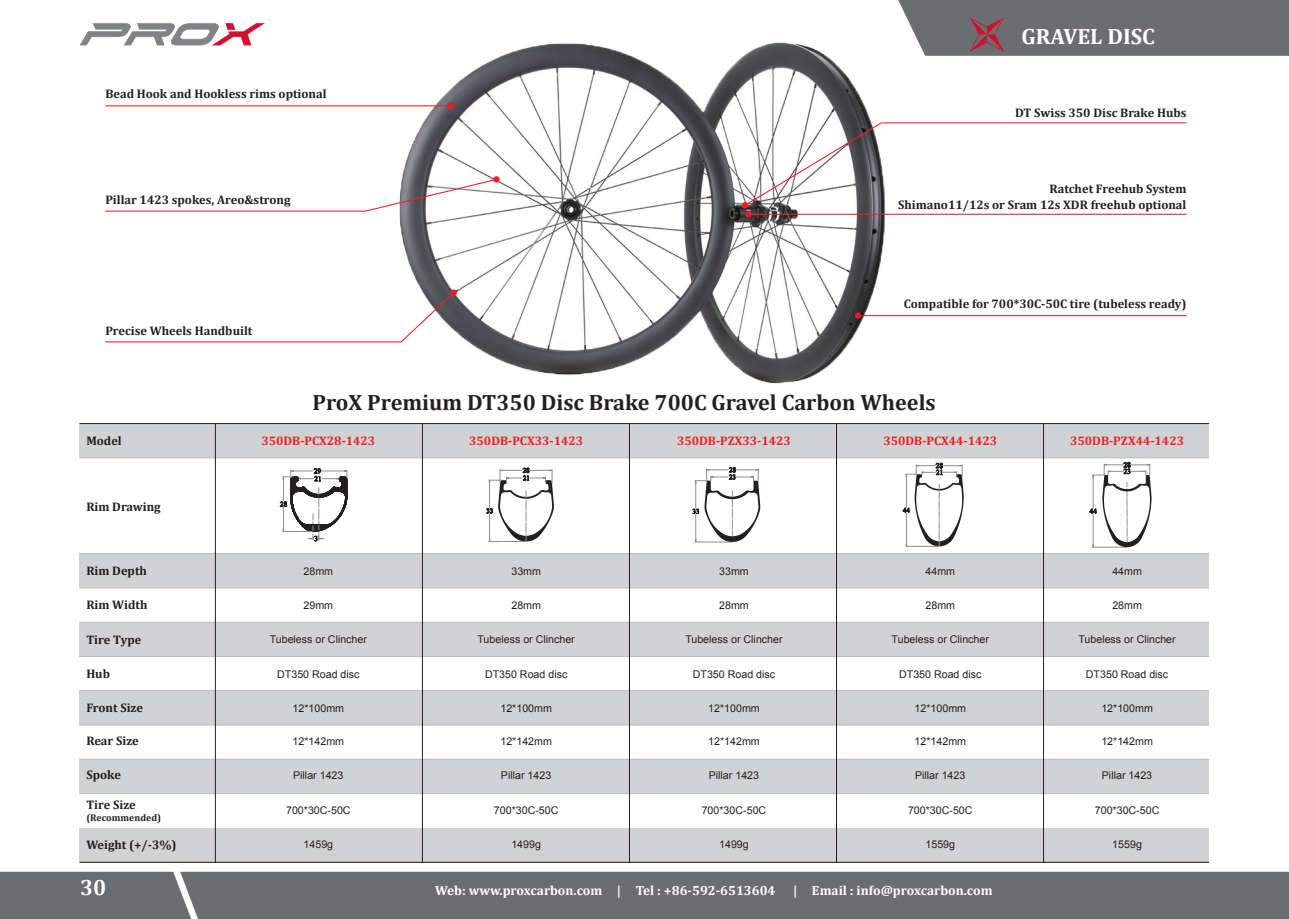
<style>
.page{position:relative;width:1289px;height:919px;background:#fff}
.page>*{position:absolute;margin:0;border:0;box-sizing:border-box;transform-origin:0 0}
.t1{font:700 22.2px "Cambria";color:#231f20}
.t2{font:700 22.2px "Cambria";color:#fff}
.t3{font:700 13.35px "Cambria";color:#fff}
.t4{font:700 12.45px/15.9px "Cambria";color:#231f20;text-align:right}
.t5{font:700 12.45px "Cambria";color:#ee1d23}
.t6{font:10.65px "Arial";color:#231f20}
.t7{font:700 9.75px "Cambria";color:#231f20}
</style>
<div class="page">
<div style="left:191px;top:871px;width:1097px;height:47px;background:#6c6d70"></div>
<div style="left:0;top:871px;width:191px;height:47px;background:#6c6d70"></div>
<svg style="left:80px;top:23px;width:185px;height:22px"></svg>
<div style="left:80px;top:828px;width:1129px;height:34px;background:#d1d2d4"></div>
<div style="left:80px;top:553px;width:1129px;height:35px;background:#d1d2d4"></div>
<div style="left:80px;top:423px;width:1129px;height:35px;background:#d1d2d4"></div>
<div style="left:80px;top:622px;width:1129px;height:34px;background:#d1d2d4"></div>
<div style="left:80px;top:690px;width:1129px;height:35px;background:#d1d2d4"></div>
<div style="left:80px;top:759px;width:1129px;height:34px;background:#d1d2d4"></div>
<hr style="left:80px;top:457px;width:1129px;height:1px;background:#bcbdc0">
<hr style="left:80px;top:423px;width:1129px;height:1px;background:#231f20">
<hr style="left:80px;top:553px;width:1129px;height:1px;background:#bcbdc0">
<hr style="left:80px;top:587px;width:1129px;height:1px;background:#bcbdc0">
<hr style="left:80px;top:621px;width:1129px;height:1px;background:#bcbdc0">
<hr style="left:80px;top:656px;width:1129px;height:1px;background:#bcbdc0">
<hr style="left:80px;top:724px;width:1129px;height:1px;background:#bcbdc0">
<hr style="left:80px;top:793px;width:1129px;height:1px;background:#bcbdc0">
<hr style="left:80px;top:690px;width:1129px;height:1px;background:#bcbdc0">
<hr style="left:80px;top:861px;width:1129px;height:1px;background:#231f20">
<hr style="left:80px;top:758px;width:1129px;height:1px;background:#bcbdc0">
<hr style="left:422px;top:423px;width:1px;height:439px;background:#231f20">
<hr style="left:629px;top:423px;width:1px;height:439px;background:#231f20">
<hr style="left:215px;top:423px;width:1px;height:439px;background:#231f20">
<hr style="left:836px;top:423px;width:1px;height:439px;background:#231f20">
<hr style="left:1043px;top:423px;width:1px;height:439px;background:#231f20">
<svg style="left:898px;top:0;width:390px;height:56px;background:#737175"></svg>
<svg style="left:280px;top:458px;width:68px;height:83px"></svg>
<svg style="left:486px;top:472px;width:68px;height:70px"></svg>
<svg style="left:692px;top:472px;width:68px;height:70px"></svg>
<svg style="left:1089px;top:462px;width:62px;height:86px"></svg>
<svg style="left:902px;top:463px;width:61px;height:84px"></svg>
<hr style="left:906px;top:476px;width:1px;height:31px;background:#8c8e91">
<hr style="left:906px;top:513px;width:1px;height:31px;background:#8c8e91">
<img style="left:387px;top:42px;width:511px;height:430px">
<svg style="left:447px;top:103px;width:6px;height:6px"></svg>
<svg style="left:450px;top:289px;width:7px;height:7px"></svg>
<div style="left:854px;top:312px;width:7px;height:7px;background:#ee1d23;border-radius:50%"></div>
<hr style="left:105px;top:105px;width:345px;height:1px;background:#ee1d23">
<hr style="left:105px;top:210px;width:260px;height:2px;background:#ee1d23">
<svg style="left:364px;top:176px;width:135px;height:36px"></svg>
<svg style="left:399px;top:291px;width:56px;height:52px"></svg>
<hr style="left:105px;top:341px;width:296px;height:1px;background:#ee1d23">
<svg style="left:742px;top:121px;width:140px;height:96px"></svg>
<hr style="left:858px;top:315px;width:328px;height:1px;background:#ee1d23">
<hr style="left:748px;top:214px;width:438px;height:1px;background:#ee1d23">
<hr style="left:881px;top:122px;width:305px;height:1px;background:#ee1d23">
<p class="t4" style="left:105px;top:85px;width:223px">Bead Hook and Hookless rims optional</p>
<p class="t4" style="left:105px;top:191px;width:187px">Pillar 1423 spokes, Areo&amp;strong</p>
<p class="t4" style="left:105px;top:322px;width:148px">Precise Wheels Handbuilt</p>
<h1 class="t2" style="left:1021px;top:21px;width:135px">GRAVEL DISC</h1>
<p class="t4" style="left:1015px;top:104px;width:173px">DT Swiss 350 Disc Brake Hubs</p>
<p class="t4" style="left:898px;top:180px;width:290px">Ratchet Freehub System<br>Shimano11/12s or Sram 12s XDR freehub optional</p>
<p class="t4" style="left:903px;top:296px;width:284px">Compatible for 700*30C-50C tire (tubeless ready)</p>
<p class="t4" style="left:86px;top:432px;width:37px">Model</p>
<p class="t4" style="left:86px;top:498px;width:76px">Rim Drawing</p>
<p class="t4" style="left:86px;top:562px;width:62px">Rim Depth</p>
<p class="t4" style="left:86px;top:596px;width:63px">Rim Width</p>
<p class="t4" style="left:86px;top:631px;width:56px">Tire Type</p>
<p class="t4" style="left:86px;top:665px;width:25px">Hub</p>
<p class="t4" style="left:86px;top:699px;width:58px">Front Size</p>
<p class="t4" style="left:86px;top:732px;width:54px">Rear Size</p>
<p class="t4" style="left:86px;top:766px;width:36px">Spoke</p>
<p class="t4" style="left:86px;top:796px;width:51px">Tire Size</p>
<p class="t7" style="left:86px;top:810px;width:76px">(Recommended)</p>
<p class="t4" style="left:86px;top:836px;width:92px">Weight (+/-3%)</p>
<h1 class="t1" style="left:312px;top:387px;width:624px">ProX Premium DT350 Disc Brake 700C Gravel Carbon Wheels</h1>
<p class="t5" style="left:261px;top:432px;width:115px">350DB-PCX28-1423</p>
<p class="t6" style="left:303px;top:563px;width:31px">28mm</p>
<p class="t6" style="left:303px;top:598px;width:31px">29mm</p>
<p class="t6" style="left:270px;top:632px;width:99px">Tubeless or Clincher</p>
<p class="t6" style="left:277px;top:666px;width:84px">DT350 Road disc</p>
<p class="t6" style="left:292px;top:701px;width:53px">12*100mm</p>
<p class="t6" style="left:292px;top:733px;width:53px">12*142mm</p>
<p class="t6" style="left:293px;top:768px;width:52px">Pillar 1423</p>
<p class="t6" style="left:286px;top:803px;width:66px">700*30C-50C</p>
<p class="t6" style="left:303px;top:837px;width:31px">1459g</p>
<p class="t5" style="left:469px;top:432px;width:115px">350DB-PCX33-1423</p>
<p class="t6" style="left:511px;top:563px;width:31px">33mm</p>
<p class="t6" style="left:511px;top:598px;width:31px">28mm</p>
<p class="t6" style="left:477px;top:632px;width:99px">Tubeless or Clincher</p>
<p class="t6" style="left:485px;top:666px;width:84px">DT350 Road disc</p>
<p class="t6" style="left:500px;top:701px;width:53px">12*100mm</p>
<p class="t6" style="left:500px;top:733px;width:53px">12*142mm</p>
<p class="t6" style="left:501px;top:768px;width:52px">Pillar 1423</p>
<p class="t6" style="left:494px;top:803px;width:66px">700*30C-50C</p>
<p class="t6" style="left:511px;top:837px;width:31px">1499g</p>
<p class="t5" style="left:677px;top:432px;width:115px">350DB-PZX33-1423</p>
<p class="t6" style="left:719px;top:563px;width:31px">33mm</p>
<p class="t6" style="left:719px;top:598px;width:31px">28mm</p>
<p class="t6" style="left:685px;top:632px;width:99px">Tubeless or Clincher</p>
<p class="t6" style="left:693px;top:666px;width:84px">DT350 Road disc</p>
<p class="t6" style="left:708px;top:701px;width:53px">12*100mm</p>
<p class="t6" style="left:708px;top:733px;width:53px">12*142mm</p>
<p class="t6" style="left:708px;top:768px;width:52px">Pillar 1423</p>
<p class="t6" style="left:701px;top:803px;width:66px">700*30C-50C</p>
<p class="t6" style="left:719px;top:837px;width:31px">1499g</p>
<p class="t5" style="left:883px;top:432px;width:115px">350DB-PCX44-1423</p>
<p class="t6" style="left:925px;top:563px;width:31px">44mm</p>
<p class="t6" style="left:925px;top:598px;width:31px">28mm</p>
<p class="t6" style="left:891px;top:632px;width:99px">Tubeless or Clincher</p>
<p class="t6" style="left:899px;top:666px;width:84px">DT350 Road disc</p>
<p class="t6" style="left:914px;top:701px;width:53px">12*100mm</p>
<p class="t6" style="left:914px;top:733px;width:53px">12*142mm</p>
<p class="t6" style="left:915px;top:768px;width:52px">Pillar 1423</p>
<p class="t6" style="left:908px;top:803px;width:66px">700*30C-50C</p>
<p class="t6" style="left:925px;top:837px;width:31px">1559g</p>
<h1 class="t2" style="left:80px;top:871px;width:28px">30</h1>
<p class="t3" style="left:435px;top:881px;width:342px">Web: www.proxcarbon.com | Tel : +86-592-6513604</p>
<p class="t3" style="left:793px;top:881px;width:201px">| Email : info@proxcarbon.com</p>
<p class="t5" style="left:1070px;top:432px;width:115px">350DB-PZX44-1423</p>
<p class="t6" style="left:1112px;top:563px;width:31px">44mm</p>
<p class="t6" style="left:1112px;top:598px;width:31px">28mm</p>
<p class="t6" style="left:1078px;top:632px;width:99px">Tubeless or Clincher</p>
<p class="t6" style="left:1085px;top:666px;width:84px">DT350 Road disc</p>
<p class="t6" style="left:1101px;top:701px;width:53px">12*100mm</p>
<p class="t6" style="left:1101px;top:733px;width:53px">12*142mm</p>
<p class="t6" style="left:1101px;top:768px;width:52px">Pillar 1423</p>
<p class="t6" style="left:1094px;top:803px;width:66px">700*30C-50C</p>
<p class="t6" style="left:1112px;top:837px;width:31px">1559g</p>
</div>
